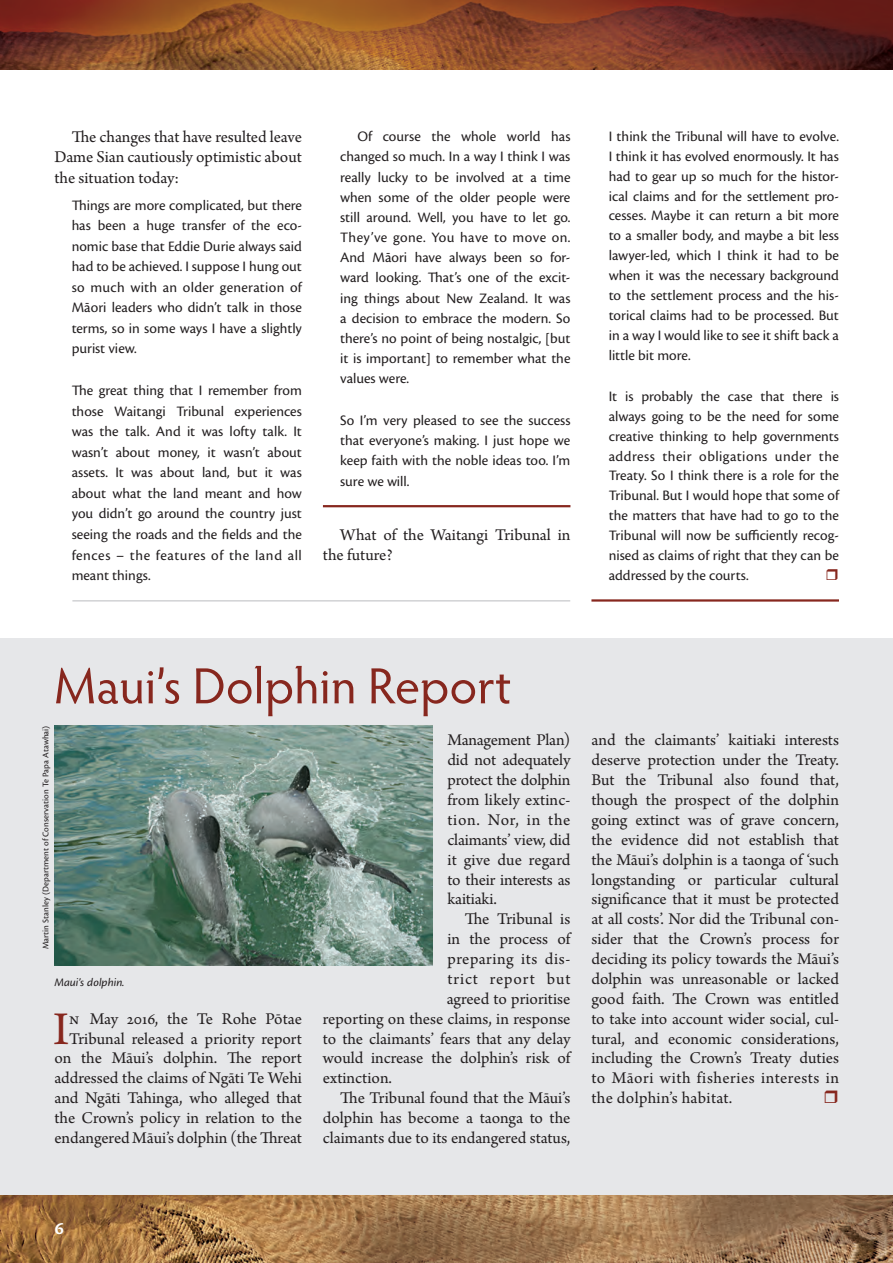
<style>
.page{position:relative;width:893px;height:1263px;background:#fff}
.page>*{position:absolute;margin:0;border:0;box-sizing:border-box;transform-origin:0 0}
.A_Heading{font:51px "Hypatia Sans Pro";color:#87271e}
.Dropped_Cap_One_Word{font:49.35px "Arno Pro";color:#87271e}
.t1{font:600 19.5px "Cronos Pro";color:#fff}
.Body_Text{font:17.25px/20px "Arno Pro";color:#231f20;text-align:justify}
.Dropped_Cap_One_Word-2{font:17.25px/19.8px "Arno Pro";letter-spacing:-.005em;color:#231f20;text-align:right}
.Body_Text-2{font:17.25px "Arno Pro";letter-spacing:.05em;color:#231f20}
.Quotation_Rule_Below{font:15px/19.8px "Cronos Pro";color:#231f20;text-align:justify}
.Quotation{font:15px/20.2px "Cronos Pro";color:#231f20;text-align:justify}
.t2{font:12px "Cronos Pro Capt It";letter-spacing:-.005em;color:#231f20}
.Picture_Credit_Left{font:9px "Cronos Pro Capt";color:#231f20}
</style>
<div class="page">
<img style="left:0;top:0;width:893px;height:70px">
<img style="left:0;top:1194px;width:893px;height:69px">
<div style="left:0;top:638px;width:893px;height:556px;background:#e6e7e9"></div>
<hr style="left:323px;top:505px;width:247px;height:2px;background:#87271e">
<hr style="left:591px;top:599px;width:248px;height:3px;background:#87271e">
<img style="left:54px;top:725px;width:378px;height:240px">
<hr style="left:72px;top:600px;width:498px;height:2px;background:#d1d2d4">
<p class="Body_Text" style="left:54px;top:127px;width:249px;line-height:20.5px;text-indent:17px">The changes that have resulted leave Dame Sian cautiously optimistic about the situation today:</p>
<p class="Quotation_Rule_Below" style="left:72px;top:195px;width:232px;line-height:20.5px">Things are more complicated, but there has been a huge transfer of the eco&shy;nomic base that Eddie Durie always said had to be achieved. I suppose I hung out so much with an older generation of Māori leaders who didn’t talk in those terms, so in some ways I have a slightly purist view.</p>
<p class="Quotation_Rule_Below" style="left:72px;top:380px;width:232px;line-height:20.5px">The great thing that I remember from those Waitangi Tribunal experiences was the talk. And it was lofty talk. It wasn’t about money, it wasn’t about assets. It was about land, but it was about what the land meant and how you didn’t go around the country just seeing the roads and the fields and the fences – the features of the land all meant things.</p>
<p class="Quotation" style="left:340px;top:126px;width:232px;text-indent:17px">Of course the whole world has changed so much. In a way I think I was really lucky to be involved at a time when some of the older people were still around. Well, you have to let go.<br>They’ve gone. You have to move on.<br>And Māori have always been so for&shy;ward looking. That’s one of the excit&shy;ing things about New Zealand. It was a decision to embrace the modern. So there’s no point of being nostalgic, [but it is important] to remember what the values were.</p>
<p class="Quotation_Rule_Below" style="left:340px;top:410px;width:232px">So I’m very pleased to see the success that everyone’s making. I just hope we keep faith with the noble ideas too. I’m sure we will.</p>
<p class="Body_Text" style="left:323px;top:526px;width:249px;text-indent:17px">What of the Waitangi Tribunal in the future?</p>
<p class="Quotation_Rule_Below" style="left:609px;top:126px;width:232px">I think the Tribunal will have to evolve.<br>I think it has evolved enormously. It has had to gear up so much for the histor&shy;ical claims and for the settlement pro&shy;cesses. Maybe it can return a bit more to a smaller body, and maybe a bit less lawyer-led, which I think it had to be when it was the necessary background to the settlement process and the his&shy;torical claims had to be processed. But in a way I would like to see it shift back a little bit more.</p>
<p class="Quotation_Rule_Below" style="left:609px;top:386px;width:232px">It is probably the case that there is always going to be the need for some creative thinking to help governments address their obligations under the Treaty. So I think there is a role for the Tribunal. But I would hope that some of the matters that have had to go to the Tribunal will now be sufficiently recog&shy;nised as claims of right that they can be addressed by the courts.</p>
<p class="A_Heading" style="left:54px;top:652px;width:458px">Maui’s Dolphin Report</p>
<p class="Picture_Credit_Left" style="left:40px;top:949px;width:225px;rotate:-90deg">Martin Stanley (Department of Conservation Te Papa Atawhai)</p>
<p class="Dropped_Cap_One_Word-2" style="left:447px;top:731px;width:125px;text-align:justify">Management Plan) did not adequately protect the dolphin from likely extinc&shy;tion. Nor, in the claimants’ view, did it give due regard to their interests as kaitiaki.</p>
<p class="Body_Text" style="left:465px;top:910px;width:107px">The Tribunal is</p>
<p class="Body_Text" style="left:447px;top:930px;width:125px">in the process of</p>
<p class="Body_Text" style="left:447px;top:950px;width:124px">preparing its dis-</p>
<p class="Body_Text-2" style="left:447px;top:969px;width:125px">trict report but</p>
<p class="Body_Text" style="left:447px;top:989px;width:125px">agreed to prioritise</p>
<p class="Body_Text" style="left:323px;top:1009px;width:249px">reporting on these claims, in response</p>
<p class="Body_Text" style="left:323px;top:1029px;width:249px">to the claimants’ fears that any delay</p>
<p class="Body_Text" style="left:323px;top:1049px;width:249px">would increase the dolphin’s risk of</p>
<p class="Body_Text" style="left:323px;top:1069px;width:71px">extinction.</p>
<p class="Body_Text" style="left:323px;top:1089px;width:249px;text-indent:17px">The Tribunal found that the Māui’s dolphin has become a taonga to the claimants due to its endangered status,</p>
<p class="t2" style="left:54px;top:975px;width:72px">Maui’s dolphin.</p>
<p class="Dropped_Cap_One_Word-2" style="left:54px;top:1009px;width:249px">n May 2016, the Te Rohe Pōtae Tribunal released a priority report on the Māui’s dolphin. The report addressed the claims of Ngāti Te Wehi and Ngāti Tahinga, who alleged that the Crown’s policy in relation to the endangered Māui’s dolphin (the Threat</p>
<p class="Dropped_Cap_One_Word" style="left:53px;top:1000px;width:17px">I</p>
<p class="Body_Text" style="left:591px;top:731px;width:249px">and the claimants’ kaitiaki interests deserve protection under the Treaty.<br>But the Tribunal also found that, though the prospect of the dolphin going extinct was of grave concern, the evidence did not establish that the Māui’s dolphin is a taonga of ‘such longstanding or particular cultural significance that it must be protected at all costs’. Nor did the Tribunal con&shy;sider that the Crown’s process for deciding its policy towards the Māui’s dolphin was unreasonable or lacked good faith. The Crown was entitled to take into account wider social, cul&shy;tural, and economic considerations, including the Crown’s Treaty duties to Māori with fisheries interests in the dolphin’s habitat.</p>
<h3 class="t1" style="left:54px;top:1217px;width:11px">6</h3>
</div>
